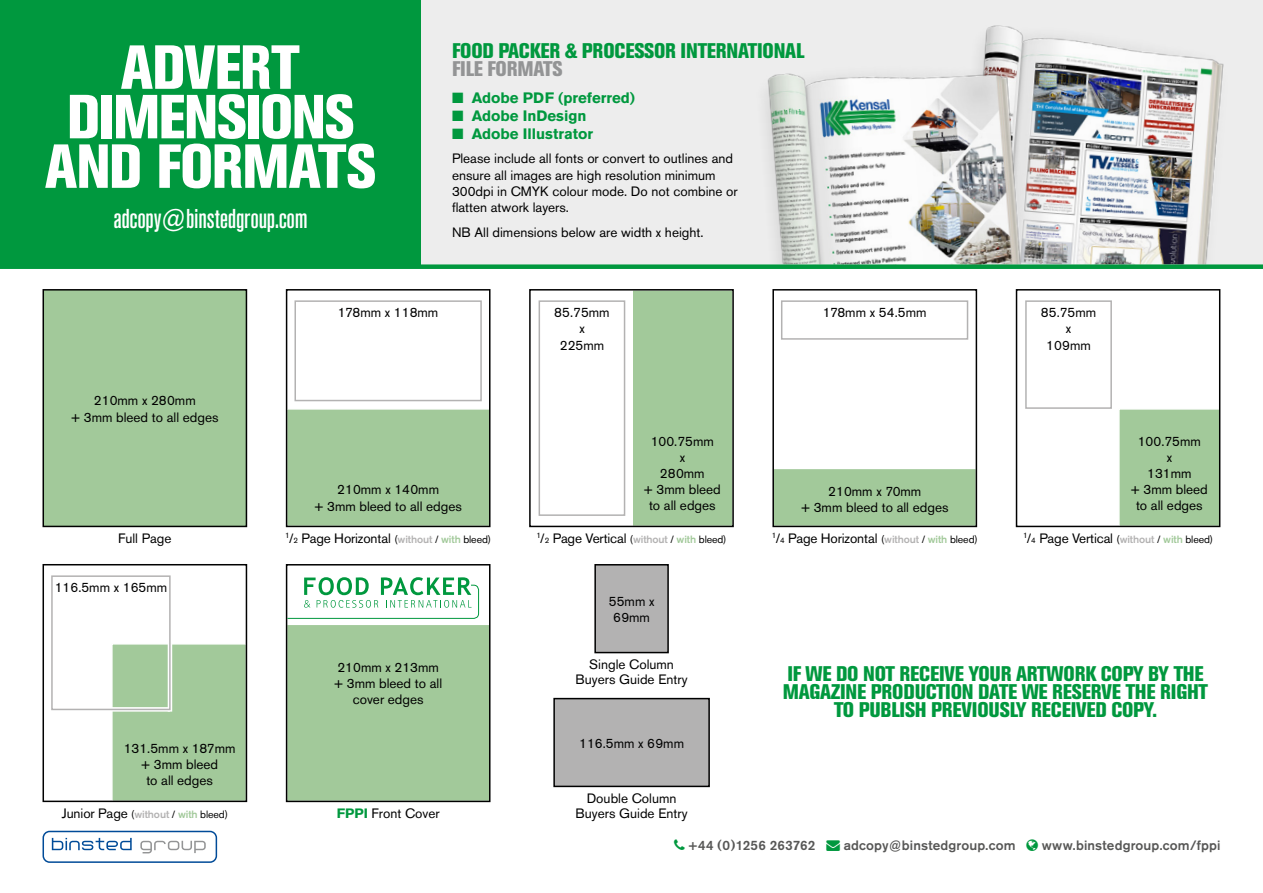
<style>
.page{position:relative;width:1263px;height:893px;background:#fff}
.page>*{position:absolute;margin:0;border:0;box-sizing:border-box;transform-origin:0 0}
.t1{font:800 condensed 61.5px/49.5px "Akzidenz Grotesk BE";letter-spacing:-.02em;color:#fff;text-align:center}
.t2{font:500 condensed 27px "Akzidenz Grotesk BE";letter-spacing:-.01em;color:#fff}
.t3{font:800 condensed 21px/18px "Akzidenz Grotesk BE";letter-spacing:-.01em;color:#00983e;text-align:center}
.t4{font:800 condensed 21px "Akzidenz Grotesk BE";letter-spacing:-.01em;color:#939495}
.t5{font:700 15px "Akzidenz Grotesk BE";color:#00983e}
.t6{font:13.5px/16.2px "Akzidenz Grotesk BE";color:#000;text-align:center}
.t7{font:500 13.5px "Akzidenz Grotesk BE";letter-spacing:.01em;color:#575756}
.s1{font-size:7.8px}
.s2{font-size:10.5px}
.s3{font-weight:500;font-size:10.5px;color:#b3b2b2}
.s4{font-weight:500;font-size:10.5px;color:#a2c99a}
.s5{font-weight:700;color:#00983e}
.s6{color:#00983e}
</style>
<div class="page">
<div style="left:286px;top:624px;width:204px;height:178px;background:#a2c99a;border:2px solid #fff"></div>
<div style="left:286px;top:564px;width:204px;height:238px;border:2px solid #000"></div>
<div style="left:205px;top:0;width:1058px;height:264px;background:#ededed"></div>
<img style="left:1058px;top:38px;width:166px;height:226px">
<img style="left:766px;top:25px;width:292px;height:239px">
<div style="left:0;top:0;width:421px;height:267px;background:#00983e"></div>
<div style="left:0;top:264px;width:1263px;height:5px;background:#00983e"></div>
<div style="left:286px;top:408px;width:204px;height:119px;background:#a2c99a;border:2px solid #fff"></div>
<div style="left:286px;top:289px;width:204px;height:238px;border:2px solid #000"></div>
<div style="left:294px;top:300px;width:188px;height:101px;background:#fff;border:2px solid #b3b2b2"></div>
<div style="left:631px;top:289px;width:103px;height:238px;background:#a2c99a;border:2px solid #fff"></div>
<div style="left:529px;top:289px;width:205px;height:238px;border:2px solid #000"></div>
<div style="left:539px;top:300px;width:86px;height:216px;background:#fff;border:2px solid #b3b2b2"></div>
<div style="left:43px;top:290px;width:203px;height:236px;background:#a2c99a"></div>
<div style="left:43px;top:289px;width:204px;height:238px;border:2px solid #000"></div>
<div style="left:772px;top:468px;width:205px;height:59px;background:#a2c99a;border:2px solid #fff"></div>
<div style="left:772px;top:289px;width:205px;height:238px;border:2px solid #000"></div>
<div style="left:781px;top:300px;width:187px;height:40px;background:#fff;border:2px solid #b3b2b2"></div>
<div style="left:1118px;top:408px;width:102px;height:119px;background:#a2c99a;border:2px solid #fff"></div>
<div style="left:1016px;top:289px;width:204px;height:238px;border:2px solid #000"></div>
<div style="left:1025px;top:300px;width:87px;height:109px;background:#fff;border:2px solid #b3b2b2"></div>
<div style="left:111px;top:643px;width:136px;height:159px;background:#a2c99a;border:2px solid #fff"></div>
<div style="left:43px;top:564px;width:204px;height:238px;border:2px solid #000"></div>
<div style="left:111px;top:707px;width:59px;height:5px;background:#efefef"></div>
<hr style="left:168px;top:643px;width:4px;height:69px;background:#fff">
<div style="left:51px;top:575px;width:120px;height:135px;border:2px solid #b3b2b2"></div>
<div style="left:595px;top:565px;width:73px;height:88px;background:#b3b2b2"></div>
<div style="left:594px;top:564px;width:75px;height:89px;border:2px solid #000"></div>
<div style="left:554px;top:699px;width:155px;height:87px;background:#b3b2b2"></div>
<div style="left:553px;top:698px;width:157px;height:89px;border:2px solid #000"></div>
<div style="left:43px;top:831px;width:174px;height:32px;border:2px solid #004b98;border-radius:6px"></div>
<svg style="left:140px;top:841px;width:66px;height:12px"></svg>
<svg style="left:52px;top:838px;width:80px;height:12px"></svg>
<svg style="left:287px;top:577px;width:192px;height:42px"></svg>
<h1 class="t1" style="left:45px;top:43px;width:332px">ADVERT<br>DIMENSIONS<br>AND FORMATS</h1>
<h2 class="t2" style="left:113px;top:203px;width:196px">adcopy@binstedgroup.com</h2>
<h3 class="t3" style="left:452px;top:42px;width:354px">FOOD PACKER &amp; PROCESSOR INTERNATIONAL</h3>
<h3 class="t4" style="left:452px;top:57px;width:112px">FILE FORMATS</h3>
<p class="t5" style="left:452px;top:89px;width:185px">■ Adobe PDF (preferred)</p>
<p class="t5" style="left:452px;top:107px;width:136px">■ Adobe InDesign</p>
<p class="t5" style="left:452px;top:125px;width:143px">■ Adobe Illustrator</p>
<p class="t6" style="left:452px;top:151px;width:287px;text-align:left">Please include all fonts or convert to outlines and ensure all images are high resolution minimum 300dpi in CMYK colour mode. Do not combine or flatten atwork layers.</p>
<p class="t6" style="left:452px;top:224px;width:253px">NB All dimensions below are width x height.</p>
<p class="t6" style="left:71px;top:393px;width:149px">210mm x 280mm<br>+ 3mm bleed to all edges</p>
<p class="t6" style="left:338px;top:304px;width:102px">178mm x 118mm</p>
<p class="t6" style="left:554px;top:304px;width:57px">85.75mm x<br>225mm</p>
<p class="t6" style="left:823px;top:304px;width:105px">178mm x 54.5mm</p>
<p class="t6" style="left:118px;top:530px;width:55px">Full Page</p>
<p class="t6" style="left:55px;top:579px;width:114px">116.5mm x 165mm</p>
<p class="t6" style="left:314px;top:482px;width:149px">210mm x 140mm<br>+ 3mm bleed to all edges</p>
<p class="t6" style="left:285px;top:530px;width:207px"><sup>1</sup>/<span class="s1">2</span> Page Horizontal <span class="s2">(</span><span class="s3">without</span> <span class="s2">/</span> <span class="s4">with</span> <span class="s2">bleed)</span></p>
<p class="t6" style="left:644px;top:433px;width:79px">100.75mm<br>x<br>280mm<br>+ 3mm bleed to all edges</p>
<p class="t6" style="left:536px;top:530px;width:192px"><sup>1</sup>/<span class="s1">2</span> Page Vertical <span class="s2">(</span><span class="s3">without</span> <span class="s2">/</span> <span class="s4">with</span> <span class="s2">bleed)</span></p>
<p class="t6" style="left:609px;top:593px;width:47px">55mm x<br>69mm</p>
<p class="t6" style="left:801px;top:483px;width:149px">210mm x 70mm<br>+ 3mm bleed to all edges</p>
<p class="t6" style="left:772px;top:530px;width:207px"><sup>1</sup>/<span class="s1">4</span> Page Horizontal <span class="s2">(</span><span class="s3">without</span> <span class="s2">/</span> <span class="s4">with</span> <span class="s2">bleed)</span></p>
<p class="t6" style="left:1041px;top:304px;width:57px">85.75mm x<br>109mm</p>
<p class="t6" style="left:1131px;top:433px;width:79px">100.75mm<br>x<br>131mm<br>+ 3mm bleed to all edges</p>
<p class="t6" style="left:1023px;top:530px;width:192px"><sup>1</sup>/<span class="s1">4</span> Page Vertical <span class="s2">(</span><span class="s3">without</span> <span class="s2">/</span> <span class="s4">with</span> <span class="s2">bleed)</span></p>
<p class="t6" style="left:124px;top:740px;width:113px">131.5mm x 187mm + 3mm bleed<br>to all edges</p>
<p class="t6" style="left:334px;top:659px;width:110px">210mm x 213mm + 3mm bleed to all cover edges</p>
<p class="t6" style="left:576px;top:657px;width:113px;line-height:15px">Single Column<br>Buyers Guide Entry</p>
<p class="t6" style="left:579px;top:735px;width:106px">116.5mm x 69mm</p>
<p class="t6" style="left:587px;top:790px;width:91px">Double Column</p>
<p class="t6" style="left:62px;top:805px;width:168px">Junior Page <span class="s2">(</span><span class="s3">without</span> <span class="s2">/</span> <span class="s4">with</span> <span class="s2">bleed)</span></p>
<p class="t6" style="left:576px;top:805px;width:113px">Buyers Guide Entry</p>
<p class="t6" style="left:337px;top:805px;width:104px"><span class="s5">FPPI</span> Front Cover</p>
<h3 class="t3" style="left:783px;top:665px;width:427px">IF WE DO NOT RECEIVE YOUR ARTWORK COPY BY THE<br>MAGAZINE PRODUCTION DATE WE RESERVE THE RIGHT<br>TO PUBLISH PREVIOUSLY RECEIVED COPY.</h3>
<p class="t7" style="left:688px;top:837px;width:329px">+44 (0)1256 263762 <span class="s6">→</span> adcopy@binstedgroup.com</p>
<p class="t7" style="left:1042px;top:837px;width:180px">www.binstedgroup.com/fppi</p>
</div>
